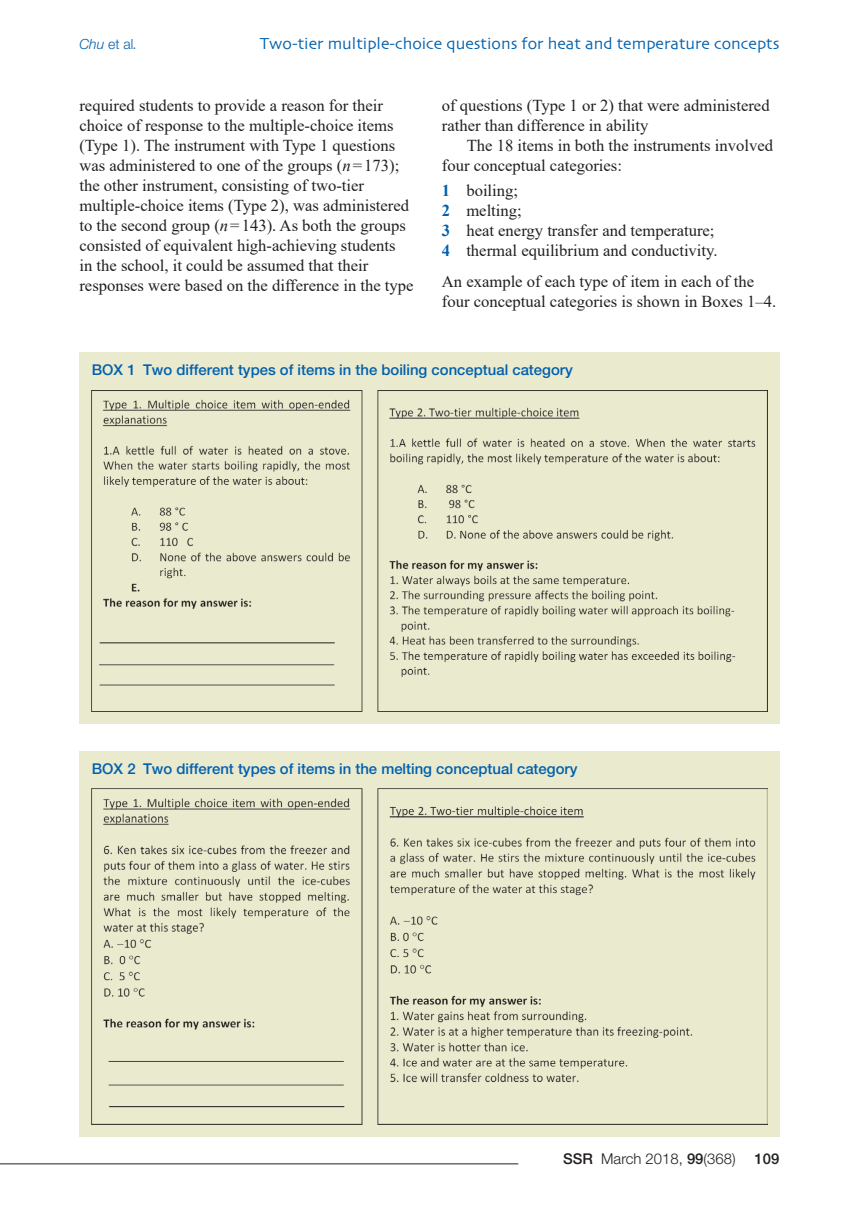
<style>
.page{position:relative;width:844px;height:1216px;background:#fff}
.page>*{position:absolute;margin:0;border:0;box-sizing:border-box;transform-origin:0 0}
.CH_body_tx_first{font:16.62px/19.9px "Times New Roman";color:#231f20}
.CH_body_tx{font:16.62px/19.9px "Times New Roman";color:#231f20}
.CH_running_head_rect{font:16.62px "Skia Regular 1 1";color:#0160ae}
.CH_numbered_list{font:16.62px "Times New Roman";color:#231f20}
.CH_numbered_list_las{font:16.62px "Times New Roman";color:#231f20}
.CH_numbered_list_fir{font:16.62px "Times New Roman";color:#231f20}
.CH_B_head{font:500 14.88px "Helvetica Neue LT Std";color:#0160ae}
.t1{font:300 14.88px "Helvetica Neue LT Std";color:#231f20}
.t2{font:500 14.88px "Helvetica Neue LT Std";color:#231f20}
.CH_running_head_rect-2{font:italic 300 14px "Helvetica Neue LT Std";color:#0160ae}
.s1{font-style:normal}
.s2{font-style:italic}
.s3{font-weight:700;color:#0160ae}
.s4{font-weight:500}
</style>
<div class="page">
<hr style="left:0;top:1163px;width:518px;height:1px;background:#231f20">
<div style="left:79px;top:352px;width:700px;height:372px;background:#eaeacf"></div>
<img style="left:92px;top:390px;width:674px;height:322px">
<div style="left:79px;top:750px;width:700px;height:386px;background:#eaeacf"></div>
<img style="left:92px;top:788px;width:674px;height:336px">
<p class="CH_running_head_rect-2" style="left:79px;top:36px;width:59px">Chu <span class="s1">et al</span>.</p>
<p class="CH_running_head_rect" style="left:260px;top:34px;width:521px">Two-tier multiple-choice questions for heat and temperature concepts</p>
<p class="CH_body_tx_first" style="left:79px;top:95px;width:335px">required students to provide a reason for their choice of response to the multiple-choice items (Type 1). The instrument with Type 1 questions was administered to one of the groups (<span class="s2">n</span>=173); the other instrument, consisting of two-tier multiple-choice items (Type 2), was administered to the second group (<span class="s2">n</span>=143). As both the groups consisted of equivalent high-achieving students<br>in the school, it could be assumed that their responses were based on the difference in the type</p>
<p class="CH_body_tx_first" style="left:441px;top:95px;width:329px">of questions (Type 1 or 2) that were administered rather than difference in ability</p>
<p class="CH_body_tx" style="left:441px;top:135px;width:332px;text-indent:25px">The 18 items in both the instruments involved four conceptual categories:</p>
<p class="CH_numbered_list_fir" style="left:441px;top:179px;width:78px"><span class="s3">1</span> boiling;</p>
<p class="CH_numbered_list" style="left:441px;top:199px;width:81px"><span class="s3">2</span> melting;</p>
<p class="CH_numbered_list" style="left:441px;top:219px;width:274px"><span class="s3">3</span> heat energy transfer and temperature;</p>
<p class="CH_numbered_list_las" style="left:441px;top:239px;width:277px"><span class="s3">4</span> thermal equilibrium and conductivity.</p>
<p class="CH_body_tx_first" style="left:441px;top:270px;width:336px">An example of each type of item in each of the four conceptual categories is shown in Boxes 1–4.</p>
<p class="CH_B_head" style="left:92px;top:361px;width:482px">BOX 1 Two different types of items in the boiling conceptual category</p>
<p class="CH_B_head" style="left:92px;top:759px;width:487px">BOX 2 Two different types of items in the melting conceptual category</p>
<p class="t1" style="left:563px;top:1149px;width:174px"><span class="s4">SSR</span> March 2018, <span class="s4">99</span>(368)</p>
<p class="t2" style="left:754px;top:1149px;width:26px">109</p>
</div>
